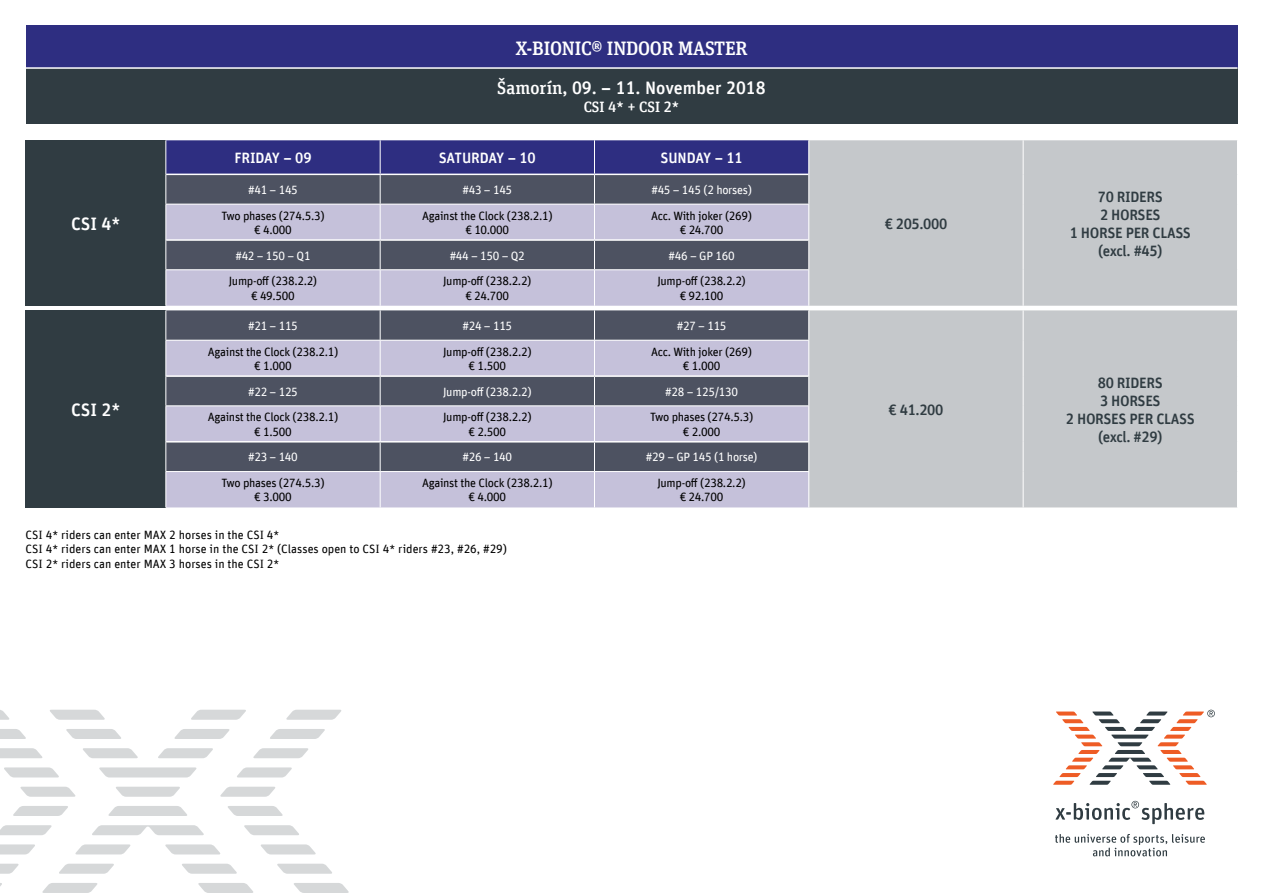
<style>
.page{position:relative;width:1263px;height:893px;background:#fff}
.page>*{position:absolute;margin:0;border:0;box-sizing:border-box;transform-origin:0 0}
.t1{font:500 19.5px "Unit Slab Offc Pro";letter-spacing:-.01em;color:#fff}
.t2{font:500 18px "Unit Offc Pro";color:#fff}
.t3{font:500 15px/18px "Unit Offc Pro";letter-spacing:-.025em;color:#303c42;text-align:center}
.t4{font:500 15px "Unit Offc Pro";letter-spacing:-.01em;color:#fff}
.t5{font:500 15px "Unit Slab Offc Pro";color:#fff}
.t6{font:12px/14.4px "Unit Offc Pro";letter-spacing:-.025em;color:#000;text-align:center}
.t7{font:12px/14.4px "Unit Offc Pro";color:#000}
.t8{font:12px "Unit Offc Pro";letter-spacing:-.025em;color:#fff}
.s1{font-family:"Unit Slab Offc Pro"}
</style>
<div class="page">
<div style="left:26px;top:140px;width:140px;height:166px;background:#303c42"></div>
<div style="left:809px;top:140px;width:428px;height:166px;background:#c5c8cb"></div>
<svg style="left:166px;top:205px;width:642px;height:101px;background:#a3a1b7"></svg>
<hr style="left:165px;top:140px;width:1px;height:34px;background:#fff">
<hr style="left:1023px;top:140px;width:1px;height:34px;background:#fff">
<hr style="left:165px;top:174px;width:1px;height:30px;background:#fff">
<svg style="left:166px;top:140px;width:643px;height:64px;background:#414375"></svg>
<hr style="left:808px;top:174px;width:1px;height:30px;background:#fff">
<hr style="left:1023px;top:174px;width:1px;height:30px;background:#fff">
<hr style="left:165px;top:204px;width:1px;height:36px;background:#fff">
<hr style="left:380px;top:204px;width:1px;height:35px;background:#fff">
<hr style="left:594px;top:204px;width:1px;height:35px;background:#fff">
<hr style="left:1023px;top:204px;width:1px;height:36px;background:#fff">
<svg style="left:165px;top:240px;width:1px;height:29px"></svg>
<svg style="left:380px;top:241px;width:1px;height:28px"></svg>
<svg style="left:594px;top:241px;width:1px;height:28px"></svg>
<svg style="left:808px;top:240px;width:1px;height:29px"></svg>
<hr style="left:1023px;top:240px;width:1px;height:30px;background:#fff">
<hr style="left:165px;top:269px;width:215px;height:1px;background:#fff">
<hr style="left:165px;top:270px;width:1px;height:36px;background:#fff">
<hr style="left:380px;top:269px;width:214px;height:1px;background:#fff">
<hr style="left:380px;top:270px;width:1px;height:36px;background:#fff">
<hr style="left:594px;top:269px;width:215px;height:1px;background:#fff">
<hr style="left:594px;top:270px;width:1px;height:36px;background:#fff">
<hr style="left:1023px;top:270px;width:1px;height:36px;background:#fff">
<hr style="left:166px;top:174px;width:214px;height:1px;background:#fff">
<hr style="left:380px;top:174px;width:214px;height:1px;background:#fff">
<hr style="left:594px;top:174px;width:214px;height:1px;background:#fff">
<hr style="left:166px;top:239px;width:214px;height:2px;background:#fff">
<hr style="left:380px;top:239px;width:214px;height:2px;background:#fff">
<hr style="left:594px;top:239px;width:214px;height:2px;background:#fff">
<div style="left:26px;top:310px;width:140px;height:197px;background:#303c42"></div>
<svg style="left:166px;top:310px;width:642px;height:30px;background:#515665"></svg>
<div style="left:809px;top:310px;width:428px;height:197px;background:#c5c8cb"></div>
<svg style="left:166px;top:341px;width:642px;height:166px;background:#9b9aaf"></svg>
<hr style="left:165px;top:310px;width:1px;height:30px;background:#fff">
<hr style="left:380px;top:310px;width:1px;height:30px;background:#fff">
<hr style="left:594px;top:310px;width:1px;height:30px;background:#fff">
<hr style="left:1023px;top:310px;width:1px;height:30px;background:#fff">
<hr style="left:165px;top:340px;width:215px;height:1px;background:#fff">
<hr style="left:165px;top:341px;width:1px;height:35px;background:#fff">
<hr style="left:380px;top:341px;width:1px;height:34px;background:#fff">
<hr style="left:594px;top:341px;width:1px;height:34px;background:#fff">
<hr style="left:1023px;top:340px;width:1px;height:36px;background:#fff">
<svg style="left:165px;top:376px;width:1px;height:29px"></svg>
<svg style="left:380px;top:377px;width:1px;height:28px"></svg>
<svg style="left:594px;top:377px;width:1px;height:28px"></svg>
<svg style="left:808px;top:376px;width:1px;height:29px"></svg>
<hr style="left:1023px;top:376px;width:1px;height:30px;background:#fff">
<hr style="left:165px;top:405px;width:215px;height:1px;background:#fff">
<hr style="left:165px;top:406px;width:1px;height:36px;background:#fff">
<hr style="left:380px;top:405px;width:214px;height:1px;background:#fff">
<hr style="left:380px;top:406px;width:1px;height:35px;background:#fff">
<hr style="left:594px;top:405px;width:215px;height:1px;background:#fff">
<hr style="left:594px;top:406px;width:1px;height:35px;background:#fff">
<hr style="left:1023px;top:406px;width:1px;height:36px;background:#fff">
<svg style="left:165px;top:442px;width:1px;height:29px"></svg>
<svg style="left:380px;top:443px;width:1px;height:28px"></svg>
<svg style="left:594px;top:443px;width:1px;height:28px"></svg>
<svg style="left:808px;top:442px;width:1px;height:29px"></svg>
<hr style="left:1023px;top:442px;width:1px;height:30px;background:#fff">
<hr style="left:165px;top:471px;width:215px;height:1px;background:#fff">
<hr style="left:165px;top:472px;width:1px;height:35px;background:#fff">
<hr style="left:380px;top:471px;width:214px;height:1px;background:#fff">
<hr style="left:380px;top:472px;width:1px;height:35px;background:#fff">
<hr style="left:594px;top:471px;width:215px;height:1px;background:#fff">
<hr style="left:594px;top:472px;width:1px;height:35px;background:#fff">
<hr style="left:1023px;top:472px;width:1px;height:35px;background:#fff">
<hr style="left:166px;top:375px;width:214px;height:2px;background:#fff">
<hr style="left:380px;top:375px;width:214px;height:2px;background:#fff">
<hr style="left:594px;top:375px;width:214px;height:2px;background:#fff">
<hr style="left:166px;top:441px;width:214px;height:2px;background:#fff">
<hr style="left:380px;top:441px;width:214px;height:2px;background:#fff">
<hr style="left:594px;top:441px;width:214px;height:2px;background:#fff">
<div style="left:26px;top:26px;width:1211px;height:42px;background:#2e2e81"></div>
<div style="left:26px;top:68px;width:1211px;height:55px;background:#303c42"></div>
<hr style="left:26px;top:67px;width:1211px;height:2px;background:#fff">
<svg style="left:0;top:710px;width:349px;height:183px"></svg>
<svg style="left:1055px;top:834px;width:150px;height:22px"></svg>
<svg style="left:1055px;top:801px;width:149px;height:23px"></svg>
<svg style="left:1053px;top:710px;width:162px;height:75px"></svg>
<h1 class="t1" style="left:515px;top:34px;width:234px">X-BIONIC® INDOOR MASTER</h1>
<h2 class="t2" style="left:497px;top:75px;width:270px"><span class="s1">Šamorín,</span> 09. – 11. November 2018</h2>
<p class="t5" style="left:584px;top:96px;width:97px">CSI 4* + CSI 2*</p>
<h2 class="t2" style="left:71px;top:211px;width:51px">CSI 4*</h2>
<h2 class="t2" style="left:71px;top:397px;width:51px">CSI 2*</h2>
<p class="t4" style="left:234px;top:147px;width:79px">FRIDAY – 09</p>
<p class="t4" style="left:439px;top:147px;width:99px">SATURDAY – 10</p>
<p class="t4" style="left:660px;top:147px;width:84px">SUNDAY – 11</p>
<p class="t8" style="left:248px;top:181px;width:51px">#41 – 145</p>
<p class="t8" style="left:462px;top:181px;width:51px">#43 – 145</p>
<p class="t8" style="left:651px;top:181px;width:102px">#45 – 145 (2 horses)</p>
<p class="t6" style="left:221px;top:208px;width:105px">Two phases (274.5.3) € 4.000</p>
<p class="t6" style="left:422px;top:208px;width:132px">Against the Clock (238.2.1) € 10.000</p>
<p class="t6" style="left:651px;top:208px;width:102px">Acc. With joker (269) € 24.700</p>
<p class="t8" style="left:235px;top:247px;width:77px">#42 – 150 – Q1</p>
<p class="t8" style="left:450px;top:247px;width:77px">#44 – 150 – Q2</p>
<p class="t8" style="left:669px;top:247px;width:67px">#46 – GP 160</p>
<p class="t6" style="left:229px;top:273px;width:90px">Jump-off (238.2.2) € 49.500</p>
<p class="t6" style="left:443px;top:273px;width:90px">Jump-off (238.2.2) € 24.700</p>
<p class="t6" style="left:657px;top:273px;width:90px">Jump-off (238.2.2) € 92.100</p>
<p class="t8" style="left:248px;top:317px;width:51px">#21 – 115</p>
<p class="t8" style="left:462px;top:317px;width:51px">#24 – 115</p>
<p class="t8" style="left:677px;top:317px;width:51px">#27 – 115</p>
<p class="t6" style="left:208px;top:344px;width:132px">Against the Clock (238.2.1) € 1.000</p>
<p class="t6" style="left:443px;top:344px;width:90px">Jump-off (238.2.2) € 1.500</p>
<p class="t6" style="left:651px;top:344px;width:102px">Acc. With joker (269) € 1.000</p>
<p class="t8" style="left:248px;top:383px;width:51px">#22 – 125</p>
<p class="t8" style="left:443px;top:383px;width:90px">Jump-off (238.2.2)</p>
<p class="t8" style="left:665px;top:383px;width:74px">#28 – 125/130</p>
<p class="t6" style="left:208px;top:409px;width:132px">Against the Clock (238.2.1) € 1.500</p>
<p class="t6" style="left:443px;top:409px;width:90px">Jump-off (238.2.2) € 2.500</p>
<p class="t6" style="left:650px;top:409px;width:105px">Two phases (274.5.3) € 2.000</p>
<p class="t8" style="left:248px;top:449px;width:51px">#23 – 140</p>
<p class="t8" style="left:462px;top:449px;width:51px">#26 – 140</p>
<p class="t8" style="left:646px;top:449px;width:113px">#29 – GP 145 (1 horse)</p>
<p class="t6" style="left:221px;top:475px;width:105px">Two phases (274.5.3) € 3.000</p>
<p class="t6" style="left:422px;top:475px;width:132px">Against the Clock (238.2.1) € 4.000</p>
<p class="t6" style="left:657px;top:475px;width:90px">Jump-off (238.2.2) € 24.700</p>
<p class="t7" style="left:26px;top:527px;width:483px">CSI 4* riders can enter MAX 2 horses in the CSI 4*<br>CSI 4* riders can enter MAX 1 horse in the CSI 2* (Classes open to CSI 4* riders #23, #26, #29)<br>CSI 2* riders can enter MAX 3 horses in the CSI 2*</p>
<p class="t3" style="left:885px;top:214px;width:64px">€ 205.000</p>
<p class="t3" style="left:888px;top:400px;width:56px">€ 41.200</p>
<p class="t3" style="left:1070px;top:187px;width:123px">70 RIDERS<br>2 HORSES<br>1 HORSE PER CLASS (excl. #45)</p>
<p class="t3" style="left:1066px;top:373px;width:130px">80 RIDERS<br>3 HORSES<br>2 HORSES PER CLASS (excl. #29)</p>
</div>
